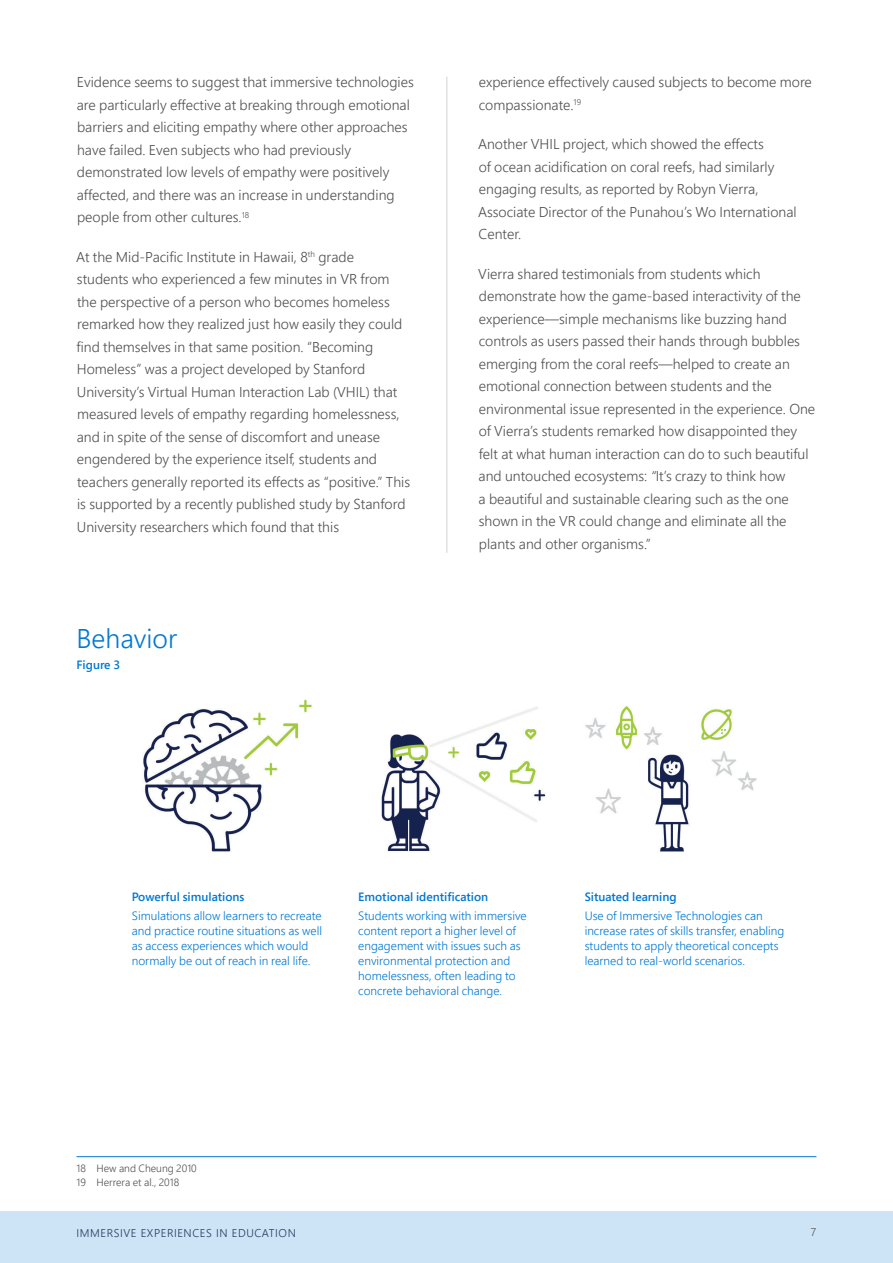
<style>
.page{position:relative;width:893px;height:1263px;background:#fff}
.page>*{position:absolute;margin:0;border:0;box-sizing:border-box;transform-origin:0 0}
.Heading_1{font:300 27px "Segoe Pro";color:#0078d4}
.Paragraph_Style_1{font:300 14.25px/22.5px "Segoe Pro";color:#505050}
.Captions{font:300 12px/15px "Segoe Pro";color:#0078d4}
.Captions-2{font:600 12px "Segoe Pro";color:#0078d4}
.t1{font:300 11.25px "Segoe Pro";letter-spacing:.05em;color:#243a5e}
.t2{font:300 11.25px "Segoe Pro";color:#505050}
.Footnotes{font:300 10.5px "Segoe Pro";color:#505050}
.s1{font-style:italic}
</style>
<div class="page">
<div style="left:0;top:1212px;width:893px;height:51px;background:#cce4f6"></div>
<hr style="left:77px;top:1156px;width:739px;height:1px;background:#0078d4">
<hr style="left:446px;top:77px;width:1px;height:476px;background:#d2d2d2">
<img style="left:143px;top:699px;width:614px;height:153px">
<p class="Paragraph_Style_1" style="left:77px;top:71px;width:339px">Evidence seems to suggest that immersive technologies are particularly effective at breaking through emotional barriers and eliciting empathy where other approaches have failed. Even subjects who had previously demonstrated low levels of empathy were positively affected, and there was an increase in understanding people from other cultures.<sup>18</sup></p>
<p class="Paragraph_Style_1" style="left:76px;top:245px;width:336px">At the Mid-Pacific Institute in Hawaii, 8<sup>th</sup> grade<br>students who experienced a few minutes in VR from the perspective of a person who becomes homeless remarked how they realized just how easily they could find themselves in that same position. “Becoming Homeless” was a project developed by Stanford University’s Virtual Human Interaction Lab (VHIL) that measured levels of empathy regarding homelessness, and in spite of the sense of discomfort and unease engendered by the experience itself, students and teachers generally reported its effects as “positive.” This is supported by a recently published study by Stanford University researchers which found that this</p>
<p class="Heading_1" style="left:77px;top:620px;width:102px">Behavior</p>
<p class="Captions-2" style="left:77px;top:656px;width:45px">Figure 3</p>
<p class="Paragraph_Style_1" style="left:479px;top:71px;width:335px">experience effectively caused subjects to become more compassionate.<sup>19</sup></p>
<p class="Paragraph_Style_1" style="left:478px;top:133px;width:320px">Another VHIL project, which showed the effects<br>of ocean acidification on coral reefs, had similarly engaging results, as reported by Robyn Vierra, Associate Director of the Punahou’s Wo International Center.</p>
<p class="Paragraph_Style_1" style="left:478px;top:262px;width:338px">Vierra shared testimonials from students which demonstrate how the game-based interactivity of the experience—simple mechanisms like buzzing hand controls as users passed their hands through bubbles emerging from the coral reefs—helped to create an emotional connection between students and the environmental issue represented in the experience. One of Vierra’s students remarked how disappointed they felt at what human interaction can do to such beautiful and untouched ecosystems: <span class="s1">“</span>It’s crazy to think how<br>a beautiful and sustainable clearing such as the one shown in the VR could change and eliminate all the plants and other organisms.”</p>
<p class="Captions-2" style="left:132px;top:889px;width:114px">Powerful simulations</p>
<p class="Captions" style="left:132px;top:908px;width:192px">Simulations allow learners to recreate and practice routine situations as well as access experiences which would normally be out of reach in real life.</p>
<p class="Captions-2" style="left:358px;top:889px;width:132px">Emotional identification</p>
<p class="Captions" style="left:358px;top:908px;width:170px">Students working with immersive content report a higher level of engagement with issues such as environmental protection and homelessness, often leading to concrete behavioral change.</p>
<p class="Captions-2" style="left:585px;top:889px;width:93px">Situated learning</p>
<p class="Captions" style="left:585px;top:908px;width:201px">Use of Immersive Technologies can increase rates of skills transfer, enabling students to apply theoretical concepts learned to real-world scenarios.</p>
<p class="Footnotes" style="left:77px;top:1160px;width:122px">18 Hew and Cheung 2010</p>
<p class="Footnotes" style="left:77px;top:1175px;width:104px">19 Herrera et al., 2018</p>
<p class="t1" style="left:77px;top:1226px;width:221px">IMMERSIVE EXPERIENCES IN EDUCATION</p>
<p class="t2" style="left:810px;top:1224px;width:7px">7</p>
</div>
